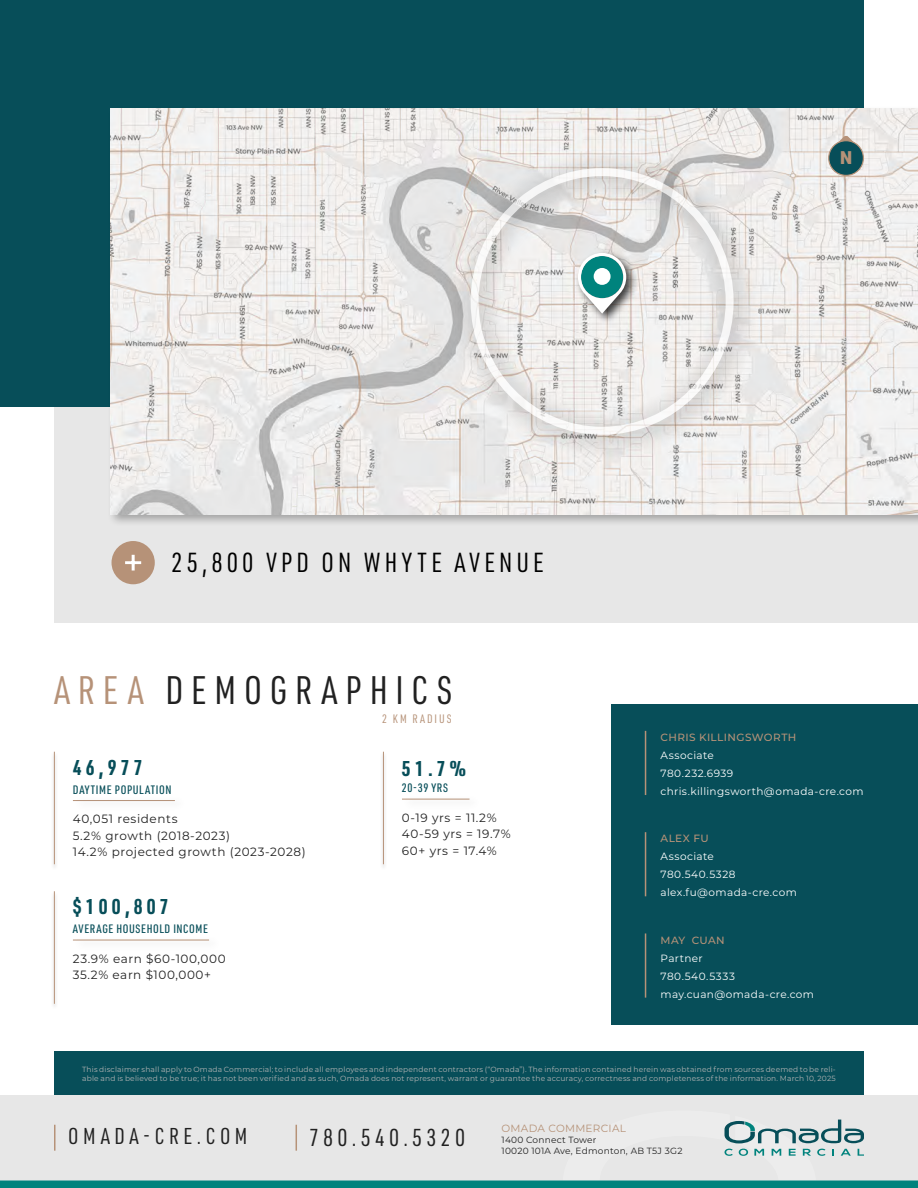
<style>
.page{position:relative;width:918px;height:1188px;background:#fff}
.page>*{position:absolute;margin:0;border:0;box-sizing:border-box;transform-origin:0 0}
.t1{font:39px "URWDIN Cond";letter-spacing:.2em;color:#212121}
.t2{font:27px "URWDIN Cond";letter-spacing:.15em;color:#000}
.t3{font:24px "URWDIN Cond";letter-spacing:.175em;color:#212121}
.t4{font:22.5px "URWDIN Cond";letter-spacing:.2em;color:#212121}
.t5{font:700 21px "URWDIN Cond";letter-spacing:.2em;color:#074e59}
.t6{font:900 18px "URWDIN";color:#b69278}
.t7{font:12px/16.5px "Montserrat";letter-spacing:.05em;color:#212121}
.t8{font:500 12px "URWDIN Cond";letter-spacing:.05em;color:#074e59}
.t9{font:12px "URWDIN Cond";letter-spacing:.165em;color:#b69278}
.t10{font:10.5px/18px "Montserrat";letter-spacing:.035em;color:#fff}
.t11{font:500 10.5px "Montserrat";letter-spacing:.04em;color:#b69278}
.t12{font:10.5px "Montserrat";letter-spacing:.025em;color:#b69278}
.t13{font:9px/10.8px "Montserrat";letter-spacing:.025em;color:#212121}
.t14{font:7.5px/9px "Montserrat";letter-spacing:.025em;color:#b3b4b4}
.s1{color:#b69278}
</style>
<div class="page">
<div style="left:54px;top:1052px;width:810px;height:43px;background:#074e59"></div>
<div style="left:54px;top:406px;width:864px;height:216px;background:#e7e7e7"></div>
<div style="left:0;top:0;width:864px;height:406px;background:#074e59"></div>
<div style="left:0;top:1095px;width:918px;height:85px;background:#e7e7e7"></div>
<div style="left:0;top:1180px;width:918px;height:8px;background:#00837d"></div>
<div style="left:107px;top:105px;width:811px;height:422px;background:#000;opacity:.3"></div>
<img style="left:110px;top:109px;width:808px;height:405px">
<hr style="left:54px;top:1125px;width:2px;height:26px;background:#b69278">
<svg style="left:296px;top:1125px;width:1px;height:26px"></svg>
<svg style="left:563px;top:1119px;width:301px;height:62px"></svg>
<div style="left:112px;top:541px;width:43px;height:43px;background:#b69278;border-radius:50%"></div>
<hr style="left:125px;top:561px;width:16px;height:3px;background:#fff">
<hr style="left:132px;top:555px;width:3px;height:16px;background:#fff">
<div style="left:450px;top:147px;width:310px;height:314px;background:#000;opacity:.6"></div>
<div style="left:471px;top:168px;width:263px;height:267px;border:8px solid #fff;border-radius:50%"></div>
<svg style="left:829px;top:134px;width:34px;height:35px"></svg>
<div style="left:829px;top:141px;width:34px;height:34px;background:#074e59;border-radius:50%"></div>
<div style="left:828px;top:140px;width:36px;height:36px;border:1px solid #b69278;border-radius:50%"></div>
<hr style="left:73px;top:800px;width:102px;height:1px;background:#b69278">
<div style="left:50px;top:752px;width:8px;height:119px;background:#000;opacity:.3"></div>
<hr style="left:54px;top:752px;width:1px;height:112px;background:#b69278">
<div style="left:72px;top:935px;width:149px;height:16px;background:#000;opacity:.3"></div>
<hr style="left:73px;top:940px;width:136px;height:1px;background:#b69278">
<div style="left:50px;top:891px;width:8px;height:119px;background:#000;opacity:.3"></div>
<hr style="left:54px;top:891px;width:1px;height:113px;background:#b69278">
<div style="left:401px;top:794px;width:81px;height:16px;background:#000;opacity:.3"></div>
<hr style="left:402px;top:799px;width:68px;height:1px;background:#b69278">
<div style="left:380px;top:752px;width:7px;height:119px;background:#f7f7f7"></div>
<hr style="left:383px;top:752px;width:1px;height:112px;background:#b69278">
<div style="left:611px;top:704px;width:307px;height:321px;background:#074e59"></div>
<hr style="left:645px;top:933px;width:1px;height:65px;background:#b69278">
<hr style="left:645px;top:832px;width:1px;height:64px;background:#b69278">
<hr style="left:645px;top:731px;width:1px;height:64px;background:#b69278">
<div style="left:575px;top:250px;width:64px;height:76px;background:#000;opacity:.75"></div>
<svg style="left:578px;top:253px;width:48px;height:61px;background:#7ab1ad"></svg>
<div style="left:594px;top:268px;width:17px;height:17px;background:#fff;border-radius:50%"></div>
<h3 class="t6" style="left:840px;top:145px;width:14px">N</h3>
<h2 class="t2" style="left:172px;top:545px;width:374px">25,800 VPD ON WHYTE AVENUE</h2>
<h1 class="t1" style="left:54px;top:664px;width:400px"><span class="s1">AREA</span> DEMOGRAPHICS</h1>
<h3 class="t5" style="left:73px;top:753px;width:71px">46,977</h3>
<h3 class="t7" style="left:73px;top:810px;width:234px">40,051 residents<br>5.2% growth (2018-2023)<br>14.2% projected growth (2023-2028)</h3>
<h3 class="t8" style="left:73px;top:781px;width:100px">DAYTIME POPULATION</h3>
<h3 class="t5" style="left:73px;top:893px;width:97px">$100,807</h3>
<h3 class="t7" style="left:73px;top:950px;width:154px">23.9% earn $60-100,000<br>35.2% earn $100,000+</h3>
<h3 class="t8" style="left:73px;top:921px;width:137px">AVERAGE HOUSEHOLD INCOME</h3>
<h3 class="t9" style="left:382px;top:711px;width:71px">2 KM RADIUS</h3>
<h3 class="t5" style="left:402px;top:755px;width:66px">51.7%</h3>
<h3 class="t7" style="left:402px;top:809px;width:110px">0-19 yrs = 11.2%<br>40-59 yrs = 19.7%<br>60+ yrs = 17.4%</h3>
<h3 class="t8" style="left:402px;top:780px;width:48px">20-39 YRS</h3>
<h3 class="t11" style="left:661px;top:730px;width:137px">CHRIS KILLINGSWORTH</h3>
<h3 class="t10" style="left:661px;top:746px;width:205px">Associate<br>780.232.6939 chris.killingsworth@omada-cre.com</h3>
<h3 class="t11" style="left:661px;top:831px;width:50px">ALEX FU</h3>
<h3 class="t10" style="left:661px;top:847px;width:138px">Associate<br>780.540.5328 alex.fu@omada-cre.com</h3>
<h3 class="t11" style="left:661px;top:933px;width:66px">MAY CUAN</h3>
<h3 class="t10" style="left:661px;top:949px;width:155px">Partner<br>780.540.5333 may.cuan@omada-cre.com</h3>
<p class="t14" style="left:82px;top:1065px;width:755px">This disclaimer shall apply to Omada Commercial; to include all employees and independent contractors (“Omada”). The information contained herein was obtained from sources deemed to be reli&shy;able and is believed to be true; it has not been verified and as such, Omada does not represent, warrant or guarantee the accuracy, correctness and completeness of the information. March 10, 2025</p>
<h3 class="t4" style="left:68px;top:1122px;width:181px">OMADA-CRE.COM</h3>
<h3 class="t3" style="left:309px;top:1122px;width:158px">780.540.5320</h3>
<h3 class="t12" style="left:502px;top:1121px;width:126px">OMADA COMMERCIAL</h3>
<p class="t13" style="left:502px;top:1134px;width:182px">1400 Connect Tower<br>10020 101A Ave, Edmonton, AB T5J 3G2</p>
</div>
